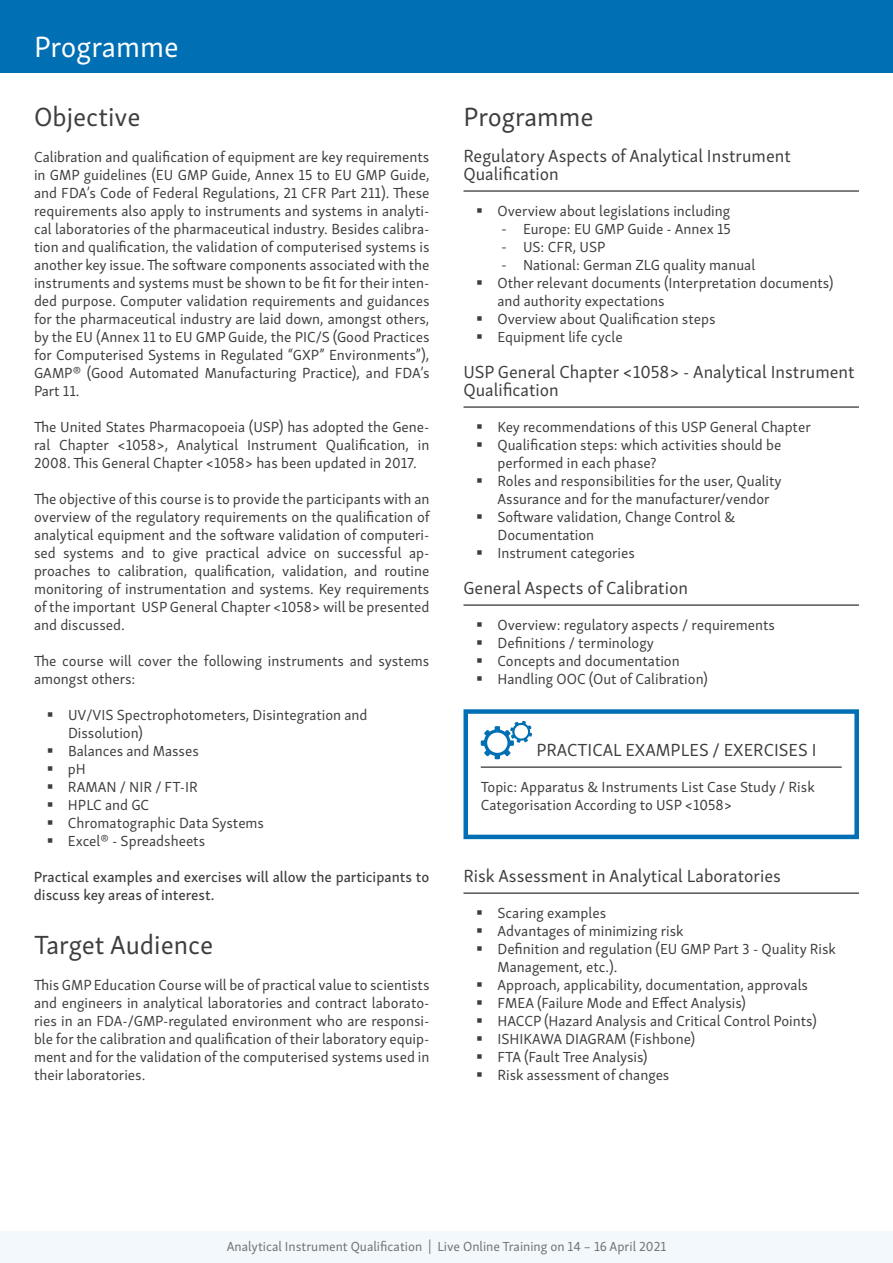
<style>
.page{position:relative;width:893px;height:1263px;background:#fff}
.page>*{position:absolute;margin:0;border:0;box-sizing:border-box;transform-origin:0 0}
.t1{font:30px "Skolar Sans Latn";color:#fff}
.t2{font:27px "Skolar Sans Latn";color:#3e3d40}
.t3{font:18px/18px "Skolar Sans Latn";color:#3e3d40}
.t4{font:15px/18px "Skolar Sans Latn";color:#3e3d40}
.t5{font:15px/18px "Skolar Sans Latn Me";color:#3e3d40}
.t6{font:13.5px "Skolar Sans Latn";color:#707172}
.s1{font-family:"Myriad Pro"}
</style>
<div class="page">
<div style="left:0;top:0;width:893px;height:72px;background:#006fb4"></div>
<hr style="left:463px;top:191px;width:396px;height:1px;background:#000">
<hr style="left:463px;top:407px;width:396px;height:1px;background:#000">
<hr style="left:463px;top:605px;width:396px;height:1px;background:#000">
<hr style="left:463px;top:893px;width:396px;height:1px;background:#000">
<hr style="left:481px;top:767px;width:361px;height:1px;background:#000">
<svg style="left:481px;top:721px;width:51px;height:38px"></svg>
<div style="left:463px;top:709px;width:396px;height:130px;border:4px solid #006fb4"></div>
<div style="left:0;top:1231px;width:893px;height:32px;background:#f2f8fb"></div>
<h1 class="t1" style="left:34px;top:24px;width:146px">Programme</h1>
<h2 class="t2" style="left:34px;top:96px;width:108px">Objective</h2>
<p class="t4" style="left:34px;top:147px;width:397px;text-align:justify">Calibration and qualification of equipment are key requirements in GMP guidelines (EU GMP Guide, Annex 15 to EU GMP Guide, and FDA’s Code of Federal Regulations, 21 CFR Part 211). These requirements also apply to instruments and systems in analyti&shy;cal laboratories of the pharmaceutical industry. Besides calibra&shy;tion and qualification, the validation of computerised systems is another key issue. The software components associated with the instruments and systems must be shown to be fit for their inten&shy;ded purpose. Computer validation requirements and guidances for the pharmaceutical industry are laid down, amongst others, by the EU (Annex 11 to EU GMP Guide, the PIC/S (Good Practices for Computerised Systems in Regulated “GXP” Environments”), GAMP® (Good Automated Manufacturing Practice), and FDA’s Part 11.</p>
<p class="t4" style="left:34px;top:417px;width:397px;text-align:justify">The United States Pharmacopoeia (USP) has adopted the Gene&shy;ral Chapter &lt;1058&gt;, Analytical Instrument Qualification, in 2008. This General Chapter &lt;1058&gt; has been updated in 2017.</p>
<p class="t4" style="left:34px;top:489px;width:397px;text-align:justify">The objective of this course is to provide the participants with an overview of the regulatory requirements on the qualification of analytical equipment and the software validation of computeri&shy;sed systems and to give practical advice on successful ap&shy;proaches to calibration, qualification, validation, and routine monitoring of instrumentation and systems. Key requirements of the important USP General Chapter &lt;1058&gt; will be presented and discussed.</p>
<p class="t4" style="left:34px;top:651px;width:397px">The course will cover the following instruments and systems amongst others:</p>
<p class="t4" style="left:68px;top:705px;width:301px">UV/VIS Spectrophotometers, Disintegration and<br>Dissolution)<br>Balances and Masses<br>pH<br>RAMAN / NIR / FT-IR<br>HPLC and GC<br>Chromatographic Data Systems<br>Excel® - Spreadsheets</p>
<p class="t5" style="left:34px;top:867px;width:397px">Practical examples and exercises will allow the participants to discuss key areas of interest.</p>
<h2 class="t2" style="left:34px;top:924px;width:181px">Target Audience</h2>
<p class="t4" style="left:34px;top:975px;width:397px;text-align:justify">This GMP Education Course will be of practical value to scientists and engineers in analytical laboratories and contract laborato&shy;ries in an FDA-/GMP-regulated environment who are responsi&shy;ble for the calibration and qualification of their laboratory equip&shy;ment and for the validation of the computerised systems used in their laboratories.</p>
<h2 class="t2" style="left:463px;top:96px;width:132px">Programme</h2>
<p class="t3" style="left:463px;top:145px;width:329px">Regulatory Aspects of Analytical Instrument<br>Qualification</p>
<p class="t4" style="left:497px;top:201px;width:234px">Overview about legislations including</p>
<p class="t4" style="left:502px;top:219px;width:231px"><span class="s1">-</span> Europe: EU GMP Guide - Annex 15</p>
<p class="t4" style="left:502px;top:237px;width:105px"><span class="s1">-</span> US: CFR, USP</p>
<p class="t4" style="left:497px;top:255px;width:337px"><span class="s1">-</span> National: German ZLG quality manual<br>Other relevant documents (Interpretation documents) and authority expectations<br>Overview about Qualification steps<br>Equipment life cycle</p>
<p class="t3" style="left:463px;top:361px;width:393px">USP General Chapter &lt;1058&gt; - Analytical Instrument<br>Qualification</p>
<p class="t4" style="left:497px;top:417px;width:315px">Key recommendations of this USP General Chapter Qualification steps: which activities should be performed in each phase?<br>Roles and responsibilities for the user, Quality Assurance and for the manufacturer/vendor Software validation, Change Control &amp; Documentation<br>Instrument categories</p>
<p class="t3" style="left:463px;top:577px;width:226px">General Aspects of Calibration</p>
<p class="t4" style="left:497px;top:615px;width:279px">Overview: regulatory aspects / requirements Definitions / terminology<br>Concepts and documentation<br>Handling OOC (Out of Calibration)</p>
<p class="t3" style="left:536px;top:739px;width:282px">PRACTICAL EXAMPLES / EXERCISES I</p>
<p class="t4" style="left:481px;top:777px;width:335px">Topic: Apparatus &amp; Instruments List Case Study / Risk<br>Categorisation According to USP &lt;1058&gt;</p>
<p class="t3" style="left:463px;top:865px;width:319px">Risk Assessment in Analytical Laboratories</p>
<p class="t4" style="left:497px;top:903px;width:340px">Scaring examples<br>Advantages of minimizing risk<br>Definition and regulation (EU GMP Part 3 - Quality Risk Management, etc.).<br>Approach, applicability, documentation, approvals FMEA (Failure Mode and Effect Analysis)<br>HACCP (Hazard Analysis and Critical Control Points)<br>ISHIKAWA DIAGRAM (Fishbone)<br>FTA (Fault Tree Analysis)<br>Risk assessment of changes</p>
<p class="t6" style="left:227px;top:1236px;width:441px">Analytical Instrument Qualification | Live Online Training on 14 – 16 April 2021</p>
</div>
